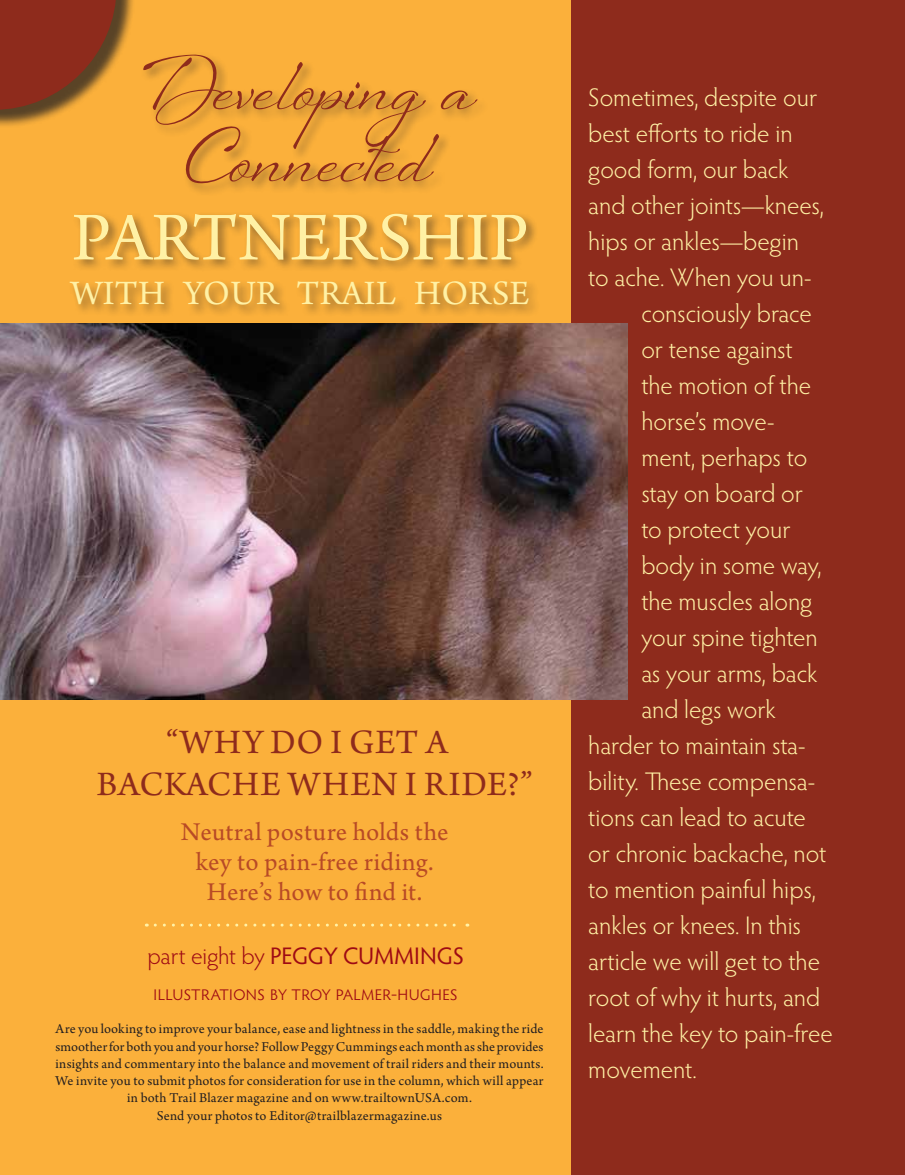
<style>
.page{position:relative;width:905px;height:1175px;background:#fff}
.page>*{position:absolute;margin:0;border:0;box-sizing:border-box;transform-origin:0 0}
.t1{font:72px/72px "Sheila";letter-spacing:.005em;color:#8e2b1c;text-align:center}
.t2{font:72px "Arno Pro";color:#fff1a5}
.t3{font:36px/42px "Arno Pro";letter-spacing:.055em;color:#8e2b1c;text-align:center}
.t4{font:36px "Arno Pro";letter-spacing:.01em;color:#fff1a5}
.t5{font:27px/30px "Arno Pro";letter-spacing:.015em;color:#b84a26;text-align:center}
.t6{font:300 25.5px "Hypatia Sans Pro";color:#fff1a5}
.t7{font:24px "Hypatia Sans Pro";letter-spacing:-.005em;color:#9e0a14}
.t8{font:300 21px "Hypatia Sans Pro";letter-spacing:-.01em;color:#9e0a14}
.t9{font:14.25px/17.2px "Arno Pro";letter-spacing:.015em;color:#231f20;text-align:center}
.s1{color:#fbb03b}
.s2{font-weight:300}
</style>
<div class="page">
<div style="left:563px;top:0;width:341px;height:1174px;background:#8e2b1c"></div>
<div style="left:0;top:0;width:570px;height:1174px;background:#fbb03b"></div>
<div style="left:0;top:0;width:135px;height:128px;background:#231f20;opacity:.75"></div>
<svg style="left:0;top:0;width:117px;height:110px;background:#933d20"></svg>
<img style="left:0;top:323px;width:627px;height:376px">
<div style="left:141px;top:51px;width:349px;height:145px;background:#231f20;opacity:.5"></div>
<div style="left:68px;top:211px;width:473px;height:107px;background:#231f20;opacity:.5"></div>
<svg style="left:155px;top:923px;width:313px;height:3px"></svg>
<h1 class="t1" style="left:142px;top:48px;width:334px">Developing a<br>Connected</h1>
<h1 class="t2" style="left:72px;top:197px;width:458px">PARTNERSHIP</h1>
<h2 class="t4" style="left:71px;top:273px;width:24px">wit</h2>
<h2 class="t4" style="left:138px;top:273px;width:351px">h your trail horse</h2>
<h2 class="t3" style="left:97px;top:723px;width:437px">“Why Do I Get a<span class="s1">_<br></span>Backache When I Ride?”</h2>
<p class="t5" style="left:181px;top:818px;width:269px">Neutral posture holds the key to pain-free riding.<br>Here’s how to find it.</p>
<p class="t7" style="left:147px;top:940px;width:318px"><span class="s2">part eight by</span> PEGGY CUMMINGS</p>
<p class="t8" style="left:153px;top:979px;width:306px">illustrations by troy palmer-hughes</p>
<p class="t9" style="left:55px;top:1021px;width:489px">Are you looking to improve your balance, ease and lightness in the saddle, making the ride smoother for both you and your horse? Follow Peggy Cummings each month as she provides insights and commentary into the balance and movement of trail riders and their mounts.<br>We invite you to submit photos for consideration for use in the column, which will appear in both Trail Blazer magazine and on www.trailtownUSA.com.<br>Send your photos to Editor@trailblazermagazine.us</p>
<p class="t6" style="left:588px;top:80px;width:230px">Sometimes, despite our</p>
<p class="t6" style="left:588px;top:116px;width:206px">best efforts to ride in</p>
<p class="t6" style="left:588px;top:152px;width:201px">good form, our back</p>
<p class="t6" style="left:588px;top:188px;width:237px">and other joints—knees,</p>
<p class="t6" style="left:588px;top:224px;width:212px">hips or ankles—begin</p>
<p class="t6" style="left:588px;top:260px;width:224px">to ache. When you un-</p>
<p class="t6" style="left:641px;top:296px;width:172px">consciously brace</p>
<p class="t6" style="left:641px;top:332px;width:153px">or tense against</p>
<p class="t6" style="left:641px;top:368px;width:171px">the motion of the</p>
<p class="t6" style="left:641px;top:404px;width:135px">horse’s move-</p>
<p class="t6" style="left:641px;top:440px;width:167px">ment, perhaps to</p>
<p class="t6" style="left:641px;top:476px;width:163px">stay on board or</p>
<p class="t6" style="left:641px;top:512px;width:151px">to protect your</p>
<p class="t6" style="left:641px;top:548px;width:182px">body in some way,</p>
<p class="t6" style="left:641px;top:584px;width:172px">the muscles along</p>
<p class="t6" style="left:641px;top:620px;width:178px">your spine tighten</p>
<p class="t6" style="left:641px;top:656px;width:177px">as your arms, back</p>
<p class="t6" style="left:641px;top:692px;width:136px">and legs work</p>
<p class="t6" style="left:588px;top:728px;width:219px">harder to maintain sta-</p>
<p class="t6" style="left:588px;top:764px;width:228px">bility. These compensa-</p>
<p class="t6" style="left:588px;top:800px;width:219px">tions can lead to acute</p>
<p class="t6" style="left:588px;top:836px;width:240px">or chronic backache, not</p>
<p class="t6" style="left:588px;top:872px;width:229px">to mention painful hips,</p>
<p class="t6" style="left:588px;top:908px;width:214px">ankles or knees. In this</p>
<p class="t6" style="left:588px;top:944px;width:233px">article we will get to the</p>
<p class="t6" style="left:588px;top:980px;width:233px">root of why it hurts, and</p>
<p class="t6" style="left:588px;top:1016px;width:246px">learn the key to pain-free</p>
<p class="t6" style="left:588px;top:1052px;width:110px">movement.</p>
</div>
